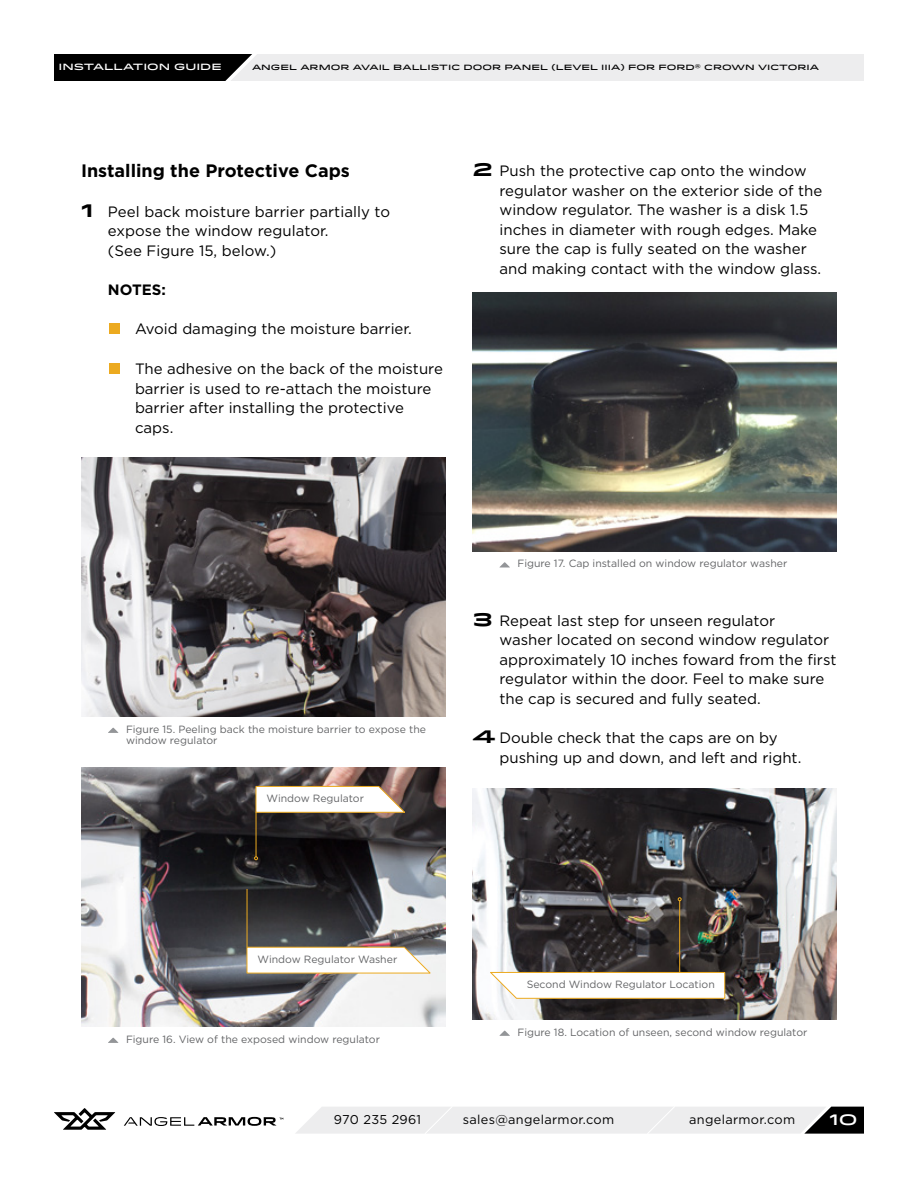
<style>
.page{position:relative;width:918px;height:1188px;background:#fff}
.page>*{position:absolute;margin:0;border:0;box-sizing:border-box;transform-origin:0 0}
.t1{font:700 18px "Gotham";color:#000}
.t2{font:15px/19.5px "Gotham";color:#000}
.t3{font:700 15px "Gotham";color:#000}
.t4{font:500 15px "Idlewild";color:#fff}
.t5{font:12.75px "Gotham";letter-spacing:.025em;color:#000}
.t6{font:10.5px/11.4px "Gotham";color:#636466}
.t7{font:500 9px "Idlewild";color:#fff}
.t8{font:500 7.65px "Idlewild";color:#000}
.s1{font-family:"Idlewild";font-weight:700;font-size:18px}
</style>
<div class="page">
<svg style="left:54px;top:54px;width:810px;height:27px;background:#b6b6b7"></svg>
<svg style="left:54px;top:1108px;width:61px;height:22px"></svg>
<svg style="left:124px;top:1117px;width:159px;height:9px"></svg>
<svg style="left:296px;top:1106px;width:568px;height:28px;background:#dbdbdc"></svg>
<div style="left:109px;top:324px;width:11px;height:10px;background:#ecaa20"></div>
<div style="left:109px;top:363px;width:11px;height:11px;background:#ecaa20"></div>
<img style="left:81px;top:458px;width:365px;height:259px">
<img style="left:81px;top:768px;width:365px;height:259px">
<svg style="left:108px;top:727px;width:11px;height:6px"></svg>
<svg style="left:108px;top:1037px;width:11px;height:6px"></svg>
<img style="left:473px;top:292px;width:364px;height:260px">
<svg style="left:500px;top:562px;width:10px;height:5px"></svg>
<img style="left:472px;top:788px;width:365px;height:232px">
<svg style="left:499px;top:1030px;width:11px;height:6px"></svg>
<svg style="left:246px;top:946px;width:186px;height:28px"></svg>
<hr style="left:247px;top:889px;width:1px;height:58px;background:#ecaa20">
<svg style="left:255px;top:786px;width:151px;height:27px"></svg>
<hr style="left:256px;top:812px;width:1px;height:45px;background:#ecaa20">
<svg style="left:254px;top:856px;width:4px;height:4px"></svg>
<svg style="left:489px;top:972px;width:237px;height:27px"></svg>
<hr style="left:679px;top:901px;width:1px;height:71px;background:#ecaa20">
<svg style="left:678px;top:897px;width:4px;height:4px"></svg>
<p class="t7" style="left:58px;top:60px;width:165px">INSTALLATION GUIDE</p>
<p class="t8" style="left:252px;top:62px;width:569px">ANGEL ARMOR AVAIL BALLISTIC DOOR PANEL (LEVEL IIIA) FOR FORD® CROWN VICTORIA</p>
<p class="t1" style="left:81px;top:160px;width:270px">Installing the Protective Caps</p>
<p class="t2" style="left:108px;top:201px;width:284px;text-indent:-27px"><span class="s1">1</span> Peel back moisture barrier partially to expose the window regulator.<br>(See Figure 15, below.)</p>
<p class="t3" style="left:108px;top:281px;width:59px">NOTES:</p>
<p class="t2" style="left:135px;top:319px;width:278px">Avoid damaging the moisture barrier.</p>
<p class="t2" style="left:135px;top:359px;width:309px">The adhesive on the back of the moisture barrier is used to re-attach the moisture barrier after installing the protective caps.</p>
<p class="t2" style="left:500px;top:161px;width:324px;text-indent:-27px"><span class="s1">2</span> Push the protective cap onto the window regulator washer on the exterior side of the window regulator. The washer is a disk 1.5 inches in diameter with rough edges. Make sure the cap is fully seated on the washer and making contact with the window glass.</p>
<p class="t6" style="left:126px;top:723px;width:302px">Figure 15. Peeling back the moisture barrier to expose the window regulator</p>
<p class="t6" style="left:267px;top:793px;width:99px">Window Regulator</p>
<p class="t6" style="left:518px;top:558px;width:271px">Figure 17. Cap installed on window regulator washer</p>
<p class="t2" style="left:500px;top:610px;width:338px;text-indent:-27px"><span class="s1">3</span> Repeat last step for unseen regulator<br>washer located on second window regulator approximately 10 inches foward from the first regulator within the door. Feel to make sure the cap is secured and fully seated.</p>
<p class="t2" style="left:500px;top:728px;width:303px;text-indent:-27px"><span class="s1">4</span> Double check that the caps are on by pushing up and down, and left and right.</p>
<p class="t6" style="left:258px;top:953px;width:141px">Window Regulator Washer</p>
<p class="t6" style="left:126px;top:1033px;width:255px">Figure 16. View of the exposed window regulator</p>
<p class="t6" style="left:527px;top:979px;width:190px">Second Window Regulator Location</p>
<p class="t6" style="left:518px;top:1026px;width:291px">Figure 18. Location of unseen, second window regulator</p>
<p class="t5" style="left:334px;top:1112px;width:89px">970 235 2961</p>
<p class="t5" style="left:463px;top:1112px;width:153px">sales@angelarmor.com</p>
<p class="t5" style="left:689px;top:1112px;width:107px">angelarmor.com</p>
<p class="t4" style="left:829px;top:1108px;width:30px">10</p>
</div>
